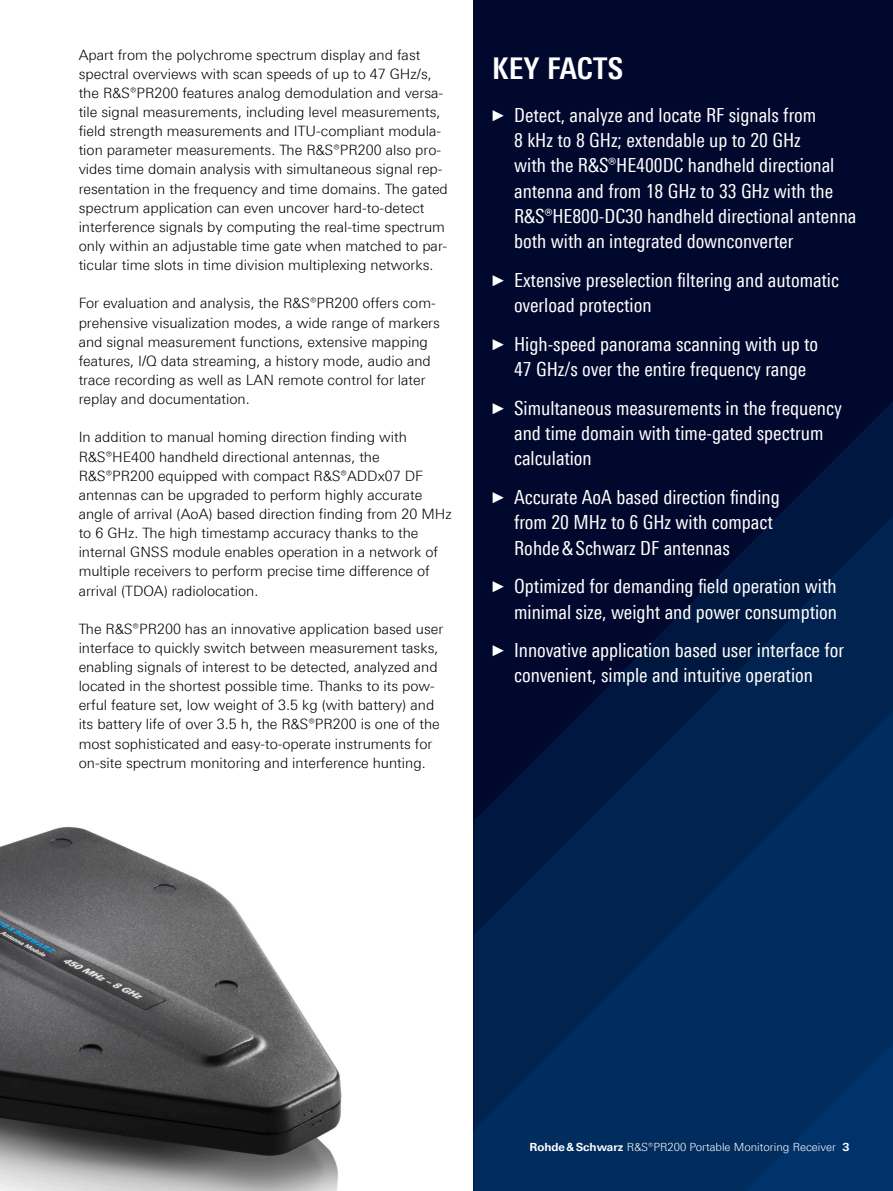
<style>
.page{position:relative;width:893px;height:1191px;background:#fff}
.page>*{position:absolute;margin:0;border:0;box-sizing:border-box;transform-origin:0 0}
.Seiten_Headline_20Pt{font:700 30px "Linotype Univers 620 Cn";letter-spacing:.01em;color:#fff}
.t1{font:19.5px/25.3px "Linotype Univers 420 Cn";color:#fff}
.Haupttext{font:300 14.25px/19.2px "Linotype Univers 330";color:#000}
.t2{font:300 11.25px "Linotype Univers 330";color:#fff}
.s1{font-family:"Arial Narrow";font-size:15.6px}
.s2{font-family:"Linotype Univers 630";font-weight:700}
</style>
<div class="page">
<div style="left:474px;top:0;width:419px;height:1191px;background:#00082d"></div>
<svg style="left:779px;top:402px;width:114px;height:114px"></svg>
<svg style="left:584px;top:516px;width:309px;height:195px"></svg>
<svg style="left:474px;top:711px;width:419px;height:480px;background:#002553"></svg>
<div style="left:746px;top:1043px;width:147px;height:148px;background:#002e62"></div>
<img style="left:0;top:826px;width:342px;height:365px">
<p class="Haupttext" style="left:79px;top:45px;width:371px">Apart from the polychrome spectrum display and fast spectral overviews with scan speeds of up to 47 GHz/s, the R&amp;S®PR200 features analog demodulation and versa&shy;tile signal measurements, including level measurements, field strength measurements and ITU-compliant modula&shy;tion parameter measurements. The R&amp;S®PR200 also pro&shy;vides time domain analysis with simultaneous signal rep&shy;resentation in the frequency and time domains. The gated spectrum application can even uncover hard-to-detect interference signals by computing the real-time spectrum only within an adjustable time gate when matched to par&shy;ticular time slots in time division multiplexing networks.</p>
<p class="Haupttext" style="left:79px;top:293px;width:363px">For evaluation and analysis, the R&amp;S®PR200 offers com&shy;prehensive visualization modes, a wide range of markers and signal measurement functions, extensive mapping features, I/Q data streaming, a history mode, audio and trace recording as well as LAN remote control for later replay and documentation.</p>
<p class="Haupttext" style="left:79px;top:427px;width:374px">In addition to manual homing direction finding with R&amp;S®HE400 handheld directional antennas, the R&amp;S®PR200 equipped with compact R&amp;S®ADDx07 DF antennas can be upgraded to perform highly accurate angle of arrival (AoA) based direction finding from 20 MHz to 6 GHz. The high timestamp accuracy thanks to the internal GNSS module enables operation in a network of multiple receivers to perform precise time difference of arrival (TDOA) radiolocation.</p>
<p class="Haupttext" style="left:79px;top:619px;width:366px">The R&amp;S®PR200 has an innovative application based user interface to quickly switch between measurement tasks, enabling signals of interest to be detected, analyzed and located in the shortest possible time. Thanks to its pow&shy;erful feature set, low weight of 3.5 kg (with battery) and its battery life of over 3.5 h, the R&amp;S®PR200 is one of the most sophisticated and easy-to-operate instruments for on-site spectrum monitoring and interference hunting.</p>
<p class="Seiten_Headline_20Pt" style="left:492px;top:50px;width:132px">KEY FACTS</p>
<p class="t1" style="left:514px;top:102px;width:344px;text-indent:-21px"><span class="s1">►</span> Detect, analyze and locate RF signals from<br>8 kHz to 8 GHz; extendable up to 20 GHz<br>with the R&amp;S®HE400DC handheld directional antenna and from 18 GHz to 33 GHz with the R&amp;S®HE800-DC30 handheld directional antenna both with an integrated downconverter</p>
<p class="t1" style="left:514px;top:267px;width:326px;text-indent:-21px"><span class="s1">►</span> Extensive preselection filtering and automatic overload protection</p>
<p class="t1" style="left:493px;top:331px;width:327px;text-align:center"><span class="s1">►</span> High-speed panorama scanning with up to<br>47 GHz/s over the entire frequency range</p>
<p class="t1" style="left:514px;top:395px;width:329px;text-indent:-21px"><span class="s1">►</span> Simultaneous measurements in the frequency and time domain with time-gated spectrum calculation</p>
<p class="t1" style="left:514px;top:484px;width:267px;text-indent:-21px"><span class="s1">►</span> Accurate AoA based direction finding from 20 MHz to 6 GHz with compact<br>Rohde&amp;Schwarz DF antennas</p>
<p class="t1" style="left:493px;top:573px;width:346px;text-align:right"><span class="s1">►</span> Optimized for demanding field operation with minimal size, weight and power consumption</p>
<p class="t1" style="left:493px;top:637px;width:353px;text-align:center"><span class="s1">►</span> Innovative application based user interface for convenient, simple and intuitive operation</p>
<p class="t2" style="left:529px;top:1140px;width:321px"><span class="s2">Rohde&amp;Schwarz</span> R&amp;S®PR200 Portable Monitoring Receiver <span class="s2">3</span></p>
</div>
